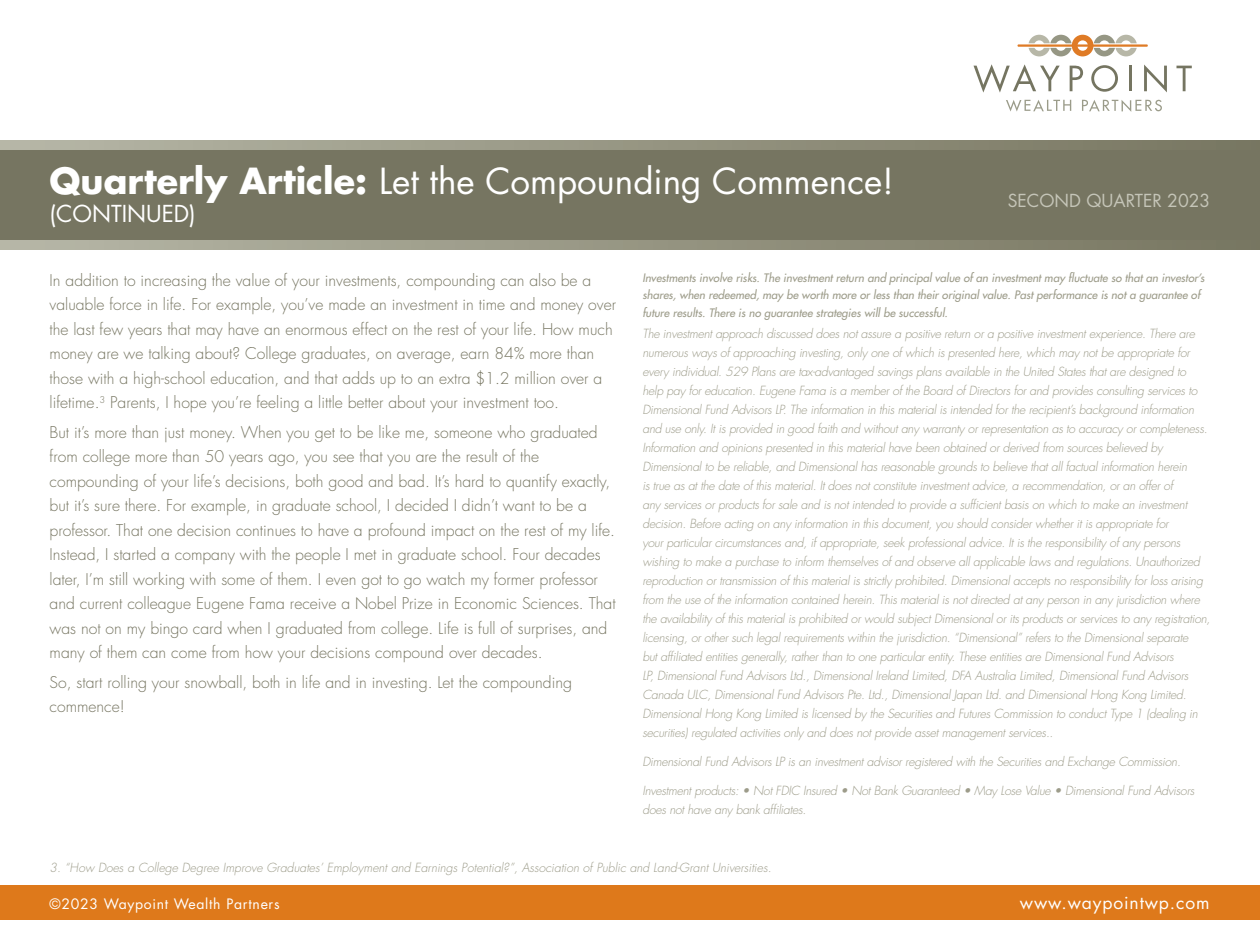
<style>
.page{position:relative;width:1260px;height:945px;background:#fff}
.page>*{position:absolute;margin:0;border:0;box-sizing:border-box;transform-origin:0 0}
.t1{font:35px "Futura Std";color:#fff}
.t2{font:22.75px "Futura Std";color:#fff}
.t3{font:17.5px "Futura Std";letter-spacing:.05em;color:#fff}
.t4{font:17.5px "Futura Std";color:#c5c5b8}
.t5{font:300 15.75px/24.5px "Futura Std";color:#767561}
.t6{font:14px "Futura Std";letter-spacing:.05em;color:#fff}
.t7{font:italic 300 12.25px/18.9px "Futura Std";letter-spacing:-.02em;color:#9d9c8a}
.t8{font:italic 300 12.25px "Futura Std";color:#9d9c8a}
.t9{font:italic 500 11.38px/17.2px "Futura Std";color:#9d9c8a}
.s1{font-weight:700}
</style>
<div class="page">
<div style="left:0;top:885px;width:1260px;height:35px;background:#de791b"></div>
<div style="left:0;top:141px;width:1260px;height:109px;background:linear-gradient(to right,#b6b6a6,#777660)"></div>
<div style="left:0;top:150px;width:1260px;height:90px;background:#767561"></div>
<svg style="left:974px;top:64px;width:86px;height:29px"></svg>
<svg style="left:1070px;top:66px;width:13px;height:25px"></svg>
<svg style="left:1091px;top:65px;width:27px;height:27px"></svg>
<hr style="left:1129px;top:66px;width:3px;height:25px;background:#757561">
<svg style="left:1144px;top:65px;width:23px;height:27px"></svg>
<svg style="left:1176px;top:66px;width:16px;height:25px"></svg>
<svg style="left:1006px;top:100px;width:65px;height:12px"></svg>
<svg style="left:1082px;top:100px;width:80px;height:12px"></svg>
<hr style="left:1018px;top:44px;width:130px;height:3px;background:#df7b26">
<svg style="left:1028px;top:35px;width:109px;height:21px"></svg>
<h1 class="t1" style="left:50px;top:158px;width:846px"><span class="s1">Quarterly Article:</span> Let the Compounding Commence!</h1>
<h2 class="t2" style="left:50px;top:199px;width:148px">(CONTINUED)</h2>
<h3 class="t4" style="left:1008px;top:190px;width:204px">SECOND QUARTER 2023</h3>
<p class="t5" style="left:50px;top:268px;width:568px">In addition to increasing the value of your investments, compounding can also be a valuable force in life. For example, you’ve made an investment in time and money over the last few years that may have an enormous effect on the rest of your life. How much money are we talking about? College graduates, on average, earn 84% more than those with a high-school education, and that adds up to an extra $1.2 million over a lifetime.<sup>3</sup> Parents, I hope you’re feeling a little better about your investment too.</p>
<p class="t5" style="left:50px;top:420px;width:568px">But it’s more than just money. When you get to be like me, someone who graduated from college more than 50 years ago, you see that you are the result of the compounding of your life’s decisions, both good and bad. It’s hard to quantify exactly, but it’s sure there. For example, in graduate school, I decided I didn’t want to be a professor. That one decision continues to have a profound impact on the rest of my life.<br>Instead, I started a company with the people I met in graduate school. Four decades later, I’m still working with some of them. I even got to go watch my former professor and current colleague Eugene Fama receive a Nobel Prize in Economic Sciences. That was not on my bingo card when I graduated from college. Life is full of surprises, and many of them can come from how your decisions compound over decades.</p>
<p class="t5" style="left:50px;top:670px;width:524px">So, start rolling your snowball, both in life and in investing. Let the compounding commence!</p>
<p class="t9" style="left:642px;top:270px;width:564px">Investments involve risks. The investment return and principal value of an investment may fluctuate so that an investor’s shares, when redeemed, may be worth more or less than their original value. Past performance is not a guarantee of future results. There is no guarantee strategies will be successful.</p>
<p class="t7" style="left:642px;top:325px;width:569px">The investment approach discussed does not assure a positive return or a positive investment experience. There are numerous ways of approaching investing, only one of which is presented here, which may not be appropriate for every individual. 529 Plans are tax-advantaged savings plans available in the United States that are designed to<br>help pay for education. Eugene Fama is a member of the Board of Directors for and provides consulting services to Dimensional Fund Advisors LP. The information in this material is intended for the recipient’s background information and use only. It is provided in good faith and without any warranty or representation as to accuracy or completeness.<br>Information and opinions presented in this material have been obtained or derived from sources believed by Dimensional to be reliable, and Dimensional has reasonable grounds to believe that all factual information herein<br>is true as at the date of this material. It does not constitute investment advice, a recommendation, or an offer of<br>any services or products for sale and is not intended to provide a sufficient basis on which to make an investment decision. Before acting on any information in this document, you should consider whether it is appropriate for<br>your particular circumstances and, if appropriate, seek professional advice. It is the responsibility of any persons wishing to make a purchase to inform themselves of and observe all applicable laws and regulations. Unauthorized reproduction or transmission of this material is strictly prohibited. Dimensional accepts no responsibility for loss arising from the use of the information contained herein. This material is not directed at any person in any jurisdiction where the availability of this material is prohibited or would subject Dimensional or its products or services to any registration, licensing, or other such legal requirements within the jurisdiction. “Dimensional” refers to the Dimensional separate<br>but affiliated entities generally, rather than to one particular entity. These entities are Dimensional Fund Advisors<br>LP, Dimensional Fund Advisors Ltd., Dimensional Ireland Limited, DFA Australia Limited, Dimensional Fund Advisors Canada ULC, Dimensional Fund Advisors Pte. Ltd., Dimensional Japan Ltd. and Dimensional Hong Kong Limited.<br>Dimensional Hong Kong Limited is licensed by the Securities and Futures Commission to conduct Type 1 (dealing in securities) regulated activities only and does not provide asset management services..</p>
<p class="t7" style="left:642px;top:752px;width:540px">Dimensional Fund Advisors LP is an investment advisor registered with the Securities and Exchange Commission.</p>
<p class="t7" style="left:642px;top:781px;width:554px">Investment products: • Not FDIC Insured • Not Bank Guaranteed • May Lose Value • Dimensional Fund Advisors does not have any bank affiliates.</p>
<p class="t8" style="left:50px;top:860px;width:723px">3. “How Does a College Degree Improve Graduates’ Employment and Earnings Potential?”, Association of Public and Land-Grant Universities.</p>
<p class="t6" style="left:50px;top:895px;width:232px">©2023 Waypoint Wealth Partners</p>
<h3 class="t3" style="left:1020px;top:892px;width:191px">www.waypointwp.com</h3>
</div>
